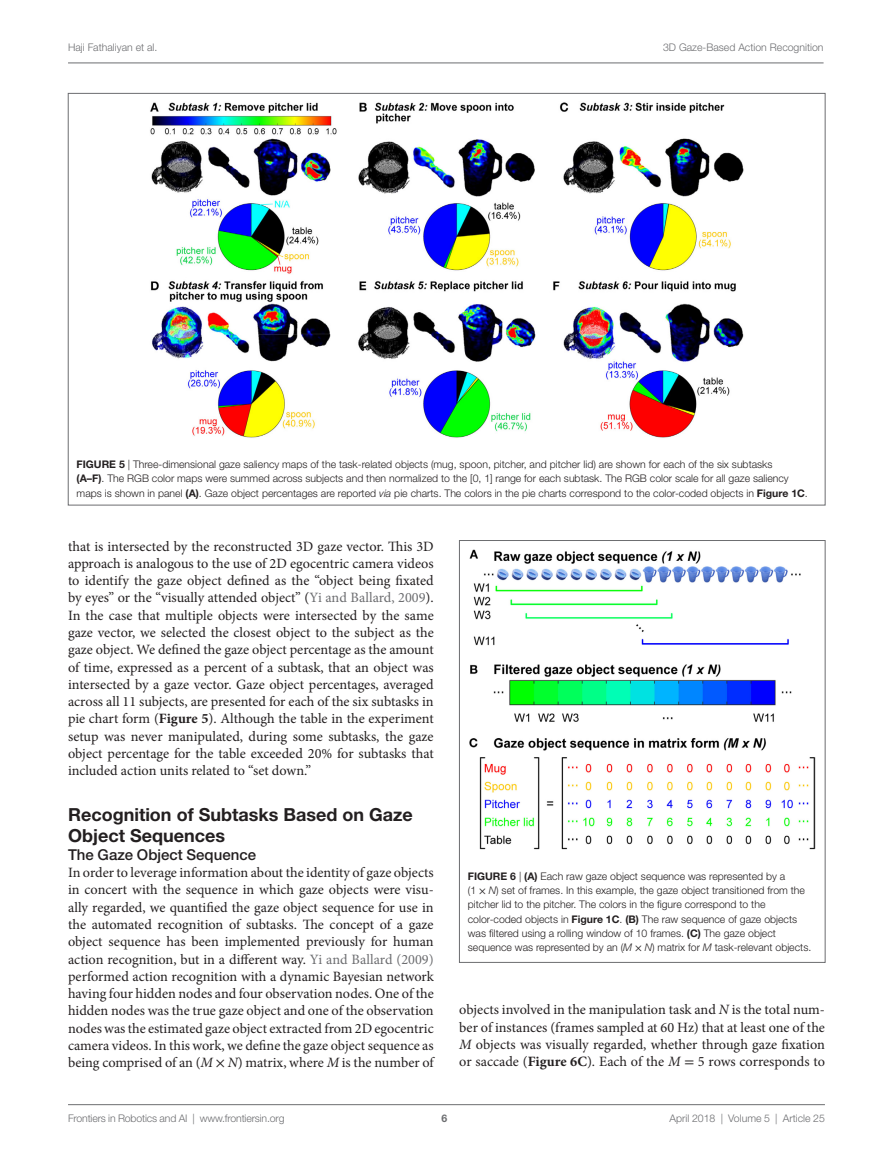
<style>
.page{position:relative;width:893px;height:1170px;background:#fff}
.page>*{position:absolute;margin:0;border:0;box-sizing:border-box;transform-origin:0 0}
.t1{font:700 18px/21px "Helvetica Neue LT Std";color:#231f20}
.t2{font:500 15px "Helvetica Neue LT Std";color:#231f20}
.t3{font:14.25px/17.2px "Minion Pro";color:#231f20;text-align:justify}
.t4{font:300 10.5px/14.2px "Helvetica Neue LT Std";color:#231f20}
.t5{font:300 10.5px "Helvetica Neue LT Std";color:#6c6d70}
.t6{font:700 10.5px "Helvetica Neue LT Std";color:#6c6d70}
.s1{font-weight:700}
.s2{font-style:italic}
.s3{color:#6c6d70}
.s4{font-family:"STIX General"}
.s5{font-family:"STIX General";font-weight:400}
</style>
<div class="page">
<img style="left:469px;top:549px;width:346px;height:300px">
<div style="left:459px;top:540px;width:366px;height:422px;border:1px solid #6c6d70"></div>
<img style="left:150px;top:102px;width:594px;height:336px">
<hr style="left:68px;top:63px;width:756px;height:1px;background:#6c6d70">
<hr style="left:68px;top:1104px;width:757px;height:1px;background:#6c6d70">
<p class="t5" style="left:68px;top:41px;width:91px">Haji Fathaliyan et al.</p>
<p class="t5" style="left:663px;top:41px;width:162px">3D Gaze-Based Action Recognition</p>
<p class="t4" style="left:77px;top:457px;width:733px"><span class="s1">Figure 5</span> | Three-dimensional gaze saliency maps of the task-related objects (mug, spoon, pitcher, and pitcher lid) are shown for each of the six subtasks<br><span class="s1">(A–F)</span>. The RGB color maps were summed across subjects and then normalized to the [0, 1] range for each subtask. The RGB color scale for all gaze saliency maps is shown in panel <span class="s1">(A)</span>. Gaze object percentages are reported <span class="s2">via</span> pie charts. The colors in the pie charts correspond to the color-coded objects in <span class="s1">Figure 1C</span>.</p>
<p class="t3" style="left:68px;top:537px;width:367px">that is intersected by the reconstructed 3D gaze vector. This 3D approach is analogous to the use of 2D egocentric camera videos to identify the gaze object defined as the “object being fixated by eyes” or the “visually attended object” (<span class="s3">Yi and Ballard, 2009</span>).<br>In the case that multiple objects were intersected by the same gaze vector, we selected the closest object to the subject as the gaze object. We defined the gaze object percentage as the amount of time, expressed as a percent of a subtask, that an object was intersected by a gaze vector. Gaze object percentages, averaged across all 11 subjects, are presented for each of the six subtasks in pie chart form (<span class="s1">Figure 5</span>). Although the table in the experiment setup was never manipulated, during some subtasks, the gaze object percentage for the table exceeded 20% for subtasks that included action units related to “set down.”</p>
<p class="t1" style="left:68px;top:803px;width:346px">Recognition of Subtasks Based on Gaze<br>Object Sequences</p>
<p class="t2" style="left:68px;top:845px;width:189px">The Gaze Object Sequence</p>
<p class="t3" style="left:68px;top:864px;width:367px">In order to leverage information about the identity of gaze objects in concert with the sequence in which gaze objects were visu&shy;ally regarded, we quantified the gaze object sequence for use in the automated recognition of subtasks. The concept of a gaze object sequence has been implemented previously for human action recognition, but in a different way. <span class="s3">Yi and Ballard (2009) </span>performed action recognition with a dynamic Bayesian network having four hidden nodes and four observation nodes. One of the hidden nodes was the true gaze object and one of the observation nodes was the estimated gaze object extracted from 2D egocentric camera videos. In this work, we define the gaze object sequence as being comprised of an (<span class="s2">M</span> <span class="s4">×</span> <span class="s2">N</span>) matrix, where <span class="s2">M</span> is the number of</p>
<p class="t4" style="left:468px;top:868px;width:345px"><span class="s1">Figure 6</span> | <span class="s1">(A)</span> Each raw gaze object sequence was represented by a<br>(1 <span class="s5">×</span> <span class="s2">N</span>) set of frames. In this example, the gaze object transitioned from the pitcher lid to the pitcher. The colors in the figure correspond to the color-coded objects in <span class="s1">Figure 1C</span>. <span class="s1">(B)</span> The raw sequence of gaze objects was filtered using a rolling window of 10 frames. <span class="s1">(C)</span> The gaze object sequence was represented by an (<span class="s2">M</span> <span class="s5">×</span> <span class="s2">N</span>) matrix for <span class="s2">M</span> task-relevant objects.</p>
<p class="t3" style="left:459px;top:1001px;width:367px">objects involved in the manipulation task and <span class="s2">N</span> is the total num&shy;ber of instances (frames sampled at 60 Hz) that at least one of the <span class="s2">M</span> objects was visually regarded, whether through gaze fixation or saccade (<span class="s1">Figure 6C</span>). Each of the <span class="s2">M</span> <span class="s4">=</span> 5 rows corresponds to</p>
<p class="t5" style="left:68px;top:1111px;width:218px">Frontiers in Robotics and AI | www.frontiersin.org</p>
<p class="t5" style="left:670px;top:1111px;width:157px">April 2018 | Volume 5 | Article 25</p>
<p class="t6" style="left:441px;top:1111px;width:7px">6</p>
</div>
